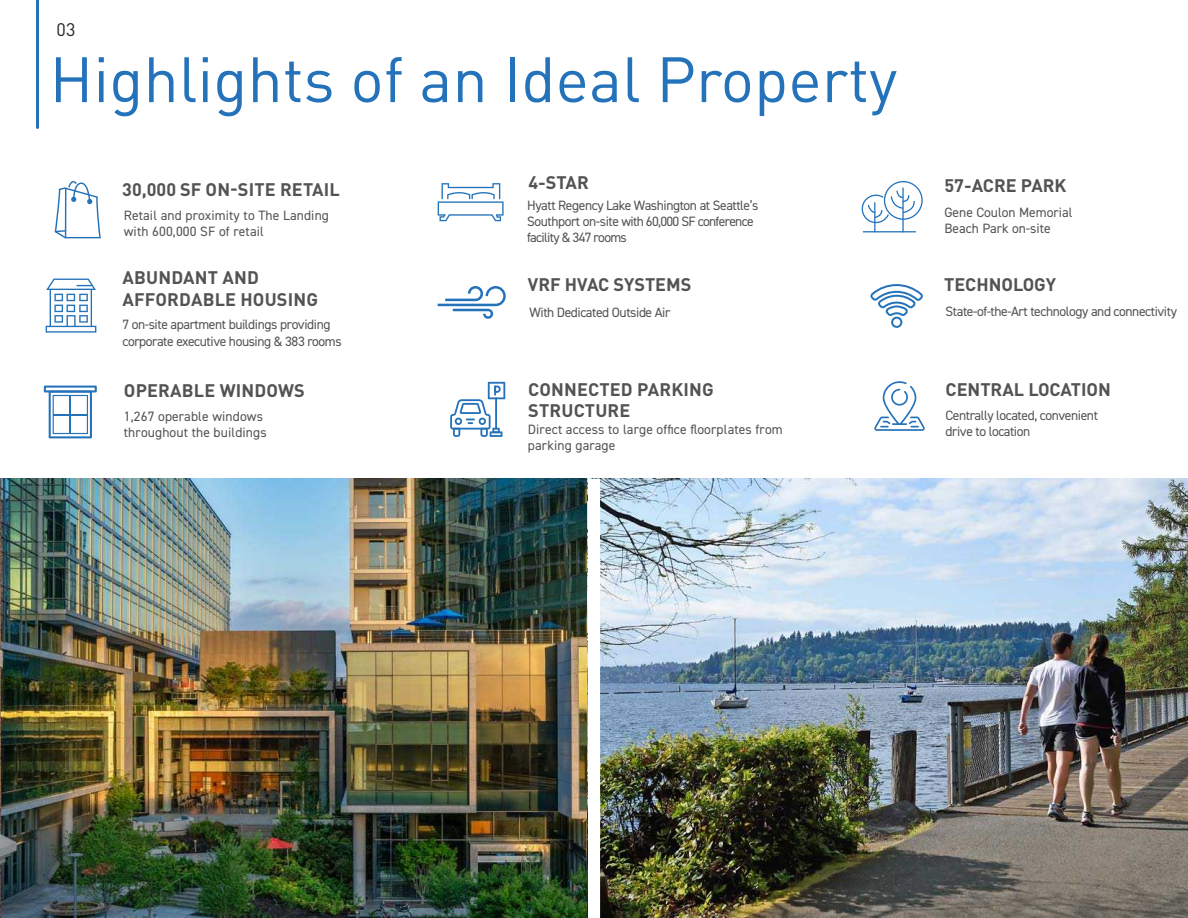
<style>
.page{position:relative;width:1188px;height:918px;background:#fff}
.page>*{position:absolute;margin:0;border:0;box-sizing:border-box;transform-origin:0 0}
.t1{font:63px "DIN Pro";color:#2472ba}
.t2{font:700 18px "DIN Pro";letter-spacing:.01em;color:#535355}
.t3{font:18px "DIN Pro";color:#231f20}
.t4{font:13.5px/16.2px "DIN2014";letter-spacing:-.03em;color:#535355}
.t5{font:13.5px/16.2px "DIN2014";letter-spacing:.01em;color:#535355}
.t6{font:13.5px "DIN2014";color:#535355}
</style>
<div class="page">
<hr style="left:36px;top:0;width:3px;height:127px;background:#2472ba">
<svg style="left:438px;top:183px;width:66px;height:38px"></svg>
<svg style="left:55px;top:181px;width:46px;height:57px"></svg>
<hr style="left:874px;top:202px;width:1px;height:30px;background:#2472ba">
<hr style="left:902px;top:187px;width:2px;height:45px;background:#2472ba">
<svg style="left:862px;top:181px;width:61px;height:42px"></svg>
<hr style="left:863px;top:231px;width:53px;height:1px;background:#2472ba">
<svg style="left:46px;top:279px;width:50px;height:54px"></svg>
<img style="left:0;top:479px;width:588px;height:439px">
<svg style="left:438px;top:286px;width:68px;height:33px"></svg>
<svg style="left:44px;top:386px;width:53px;height:52px"></svg>
<hr style="left:69px;top:395px;width:1px;height:39px;background:#2472ba">
<hr style="left:53px;top:414px;width:34px;height:1px;background:#2472ba">
<svg style="left:450px;top:382px;width:55px;height:55px"></svg>
<svg style="left:870px;top:284px;width:53px;height:44px"></svg>
<img style="left:600px;top:479px;width:588px;height:439px">
<svg style="left:874px;top:381px;width:51px;height:50px"></svg>
<h2 class="t3" style="left:57px;top:16px;width:20px">03</h2>
<p class="t1" style="left:50px;top:30px;width:849px">Highlights of an Ideal Property</p>
<p class="t2" style="left:122px;top:175px;width:219px">30,000 SF ON-SITE RETAIL</p>
<p class="t5" style="left:124px;top:207px;width:207px">Retail and proximity to The Landing with 600,000 SF of retail</p>
<p class="t2" style="left:123px;top:263px;width:138px">ABUNDANT AND</p>
<p class="t2" style="left:123px;top:284px;width:197px">AFFORDABLE HOUSING</p>
<p class="t4" style="left:122px;top:316px;width:221px">7 on-site apartment buildings providing corporate executive housing &amp; 383 rooms</p>
<p class="t2" style="left:124px;top:376px;width:182px">OPERABLE WINDOWS</p>
<p class="t5" style="left:124px;top:408px;width:144px">1,267 operable windows throughout the buildings</p>
<p class="t2" style="left:528px;top:167px;width:62px">4-STAR</p>
<p class="t4" style="left:527px;top:197px;width:233px">Hyatt Regency Lake Washington at Seattle’s<br>Southport on-site with 60,000 SF conference facility &amp; 347 rooms</p>
<p class="t2" style="left:528px;top:269px;width:165px">VRF HVAC SYSTEMS</p>
<p class="t4" style="left:530px;top:304px;width:142px">With Dedicated Outside Air</p>
<p class="t2" style="left:528px;top:374px;width:187px">CONNECTED PARKING</p>
<p class="t2" style="left:528px;top:396px;width:104px">STRUCTURE</p>
<p class="t5" style="left:528px;top:421px;width:256px">Direct access to large office floorplates from parking garage</p>
<p class="t2" style="left:944px;top:170px;width:124px">57-ACRE PARK</p>
<p class="t6" style="left:944px;top:204px;width:129px">Gene Coulon Memorial</p>
<p class="t6" style="left:944px;top:220px;width:108px">Beach Park on-site</p>
<p class="t2" style="left:944px;top:269px;width:113px">TECHNOLOGY</p>
<p class="t4" style="left:946px;top:303px;width:233px">State-of-the-Art technology and connectivity</p>
<p class="t2" style="left:946px;top:374px;width:167px">CENTRAL LOCATION</p>
<p class="t4" style="left:946px;top:407px;width:154px">Centrally located, convenient drive to location</p>
</div>
